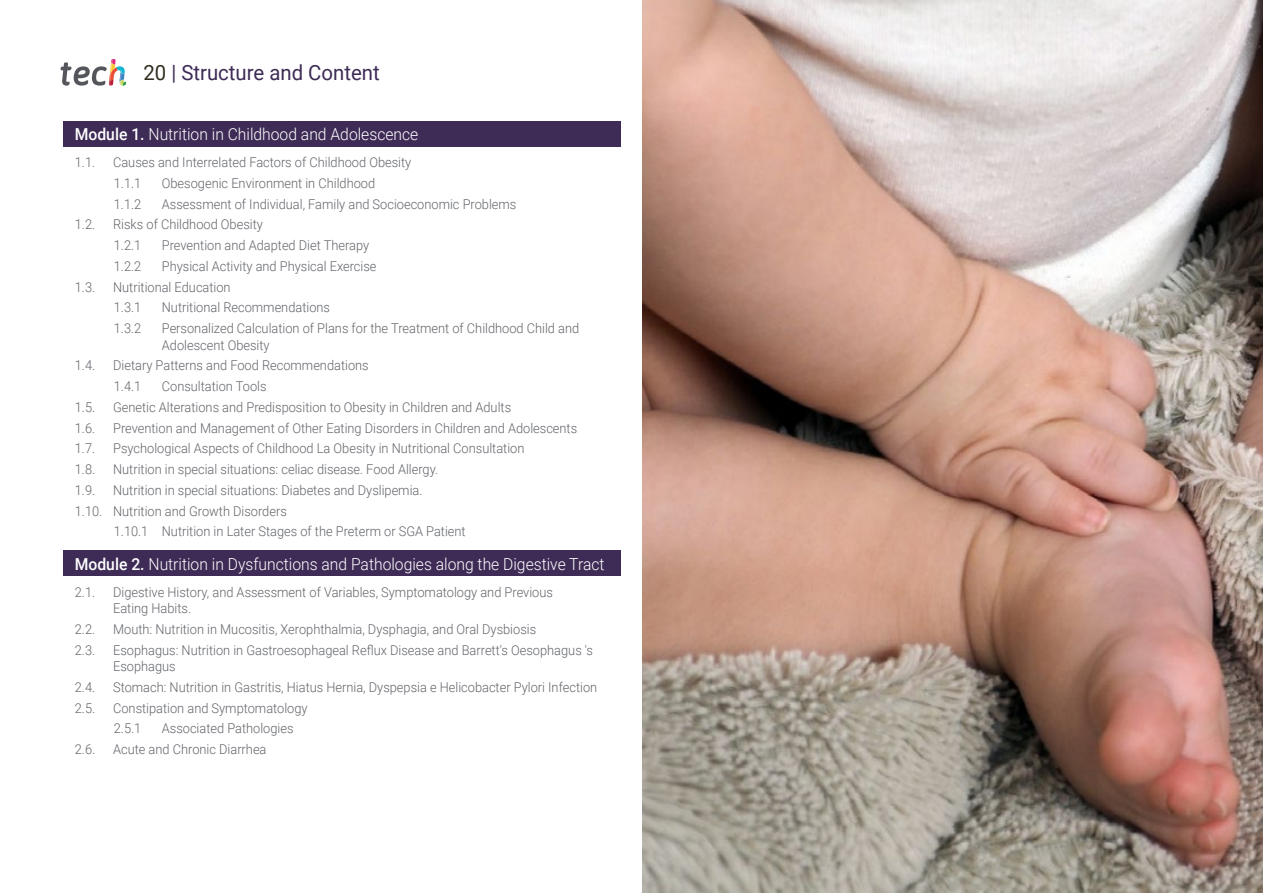
<style>
.page{position:relative;width:1263px;height:893px;background:#fff}
.page>*{position:absolute;margin:0;border:0;box-sizing:border-box;transform-origin:0 0}
.t1{font:21px "Roboto";color:#3e2b56}
.t2{font:300 16.5px "Roboto";color:#fff;scale:.95 1}
.t3{font:300 13.5px/20.7px "Roboto";color:#61646a;scale:.95 1}
.s1{color:#312e20}
.s2{font-weight:500}
</style>
<div class="page">
<img style="left:642px;top:0;width:621px;height:893px">
<div style="left:64px;top:121px;width:557px;height:25px;background:#3e2b56"></div>
<div style="left:64px;top:551px;width:557px;height:25px;background:#3e2b56"></div>
<svg style="left:61px;top:59px;width:65px;height:27px"></svg>
<h1 class="t1" style="left:144px;top:57px;width:238px"><span class="s1">20</span> | Structure and Content</h1>
<p class="t2" style="left:75px;top:123px;width:363px"><span class="s2">Module 1.</span> Nutrition in Childhood and Adolescence</p>
<p class="t3" style="left:75px;top:151px;width:23px">1.1.</p>
<p class="t3" style="left:113px;top:151px;width:315px">Causes and Interrelated Factors of Childhood Obesity<br>1.1.1</p>
<p class="t3" style="left:162px;top:172px;width:226px">Obesogenic Environment in Childhood</p>
<p class="t3" style="left:114px;top:193px;width:30px">1.1.2</p>
<p class="t3" style="left:162px;top:193px;width:375px">Assessment of Individual, Family and Socioeconomic Problems</p>
<p class="t3" style="left:75px;top:214px;width:23px">1.2.</p>
<p class="t3" style="left:113px;top:214px;width:159px">Risks of Childhood Obesity<br>1.2.1</p>
<p class="t3" style="left:162px;top:234px;width:220px">Prevention and Adapted Diet Therapy</p>
<p class="t3" style="left:114px;top:255px;width:30px">1.2.2</p>
<p class="t3" style="left:162px;top:255px;width:227px">Physical Activity and Physical Exercise</p>
<p class="t3" style="left:75px;top:276px;width:23px">1.3.</p>
<p class="t3" style="left:113px;top:276px;width:125px">Nutritional Education<br>1.3.1</p>
<p class="t3" style="left:162px;top:297px;width:179px">Nutritional Recommendations</p>
<p class="t3" style="left:114px;top:317px;width:30px">1.3.2</p>
<p class="t3" style="left:162px;top:320px;width:441px;line-height:16.5px">Personalized Calculation of Plans for the Treatment of Childhood Child and<br>Adolescent Obesity</p>
<p class="t3" style="left:75px;top:355px;width:23px">1.4.</p>
<p class="t3" style="left:113px;top:355px;width:271px">Dietary Patterns and Food Recommendations<br>1.4.1</p>
<p class="t3" style="left:162px;top:375px;width:112px">Consultation Tools</p>
<p class="t3" style="left:75px;top:396px;width:23px">1.5.</p>
<p class="t3" style="left:113px;top:396px;width:420px">Genetic Alterations and Predisposition to Obesity in Children and Adults</p>
<p class="t3" style="left:75px;top:417px;width:23px">1.6.</p>
<p class="t3" style="left:113px;top:417px;width:490px">Prevention and Management of Other Eating Disorders in Children and Adolescents</p>
<p class="t3" style="left:75px;top:438px;width:23px">1.7.</p>
<p class="t3" style="left:113px;top:438px;width:434px">Psychological Aspects of Childhood La Obesity in Nutritional Consultation</p>
<p class="t3" style="left:75px;top:458px;width:23px">1.8.</p>
<p class="t3" style="left:113px;top:458px;width:344px">Nutrition in special situations: celiac disease. Food Allergy.</p>
<p class="t3" style="left:75px;top:479px;width:23px">1.9.</p>
<p class="t3" style="left:75px;top:479px;width:367px;text-indent:38px">Nutrition in special situations: Diabetes and Dyslipemia.<br>1.10. Nutrition and Growth Disorders</p>
<p class="t3" style="left:114px;top:521px;width:372px">1.10.1 Nutrition in Later Stages of the Preterm or SGA Patient</p>
<p class="t2" style="left:75px;top:552px;width:559px"><span class="s2">Module 2.</span> Nutrition in Dysfunctions and Pathologies along the Digestive Tract</p>
<p class="t3" style="left:75px;top:581px;width:23px">2.1.</p>
<p class="t3" style="left:113px;top:583px;width:464px;line-height:16.5px">Digestive History, and Assessment of Variables, Symptomatology and Previous<br>Eating Habits.</p>
<p class="t3" style="left:75px;top:618px;width:23px">2.2.</p>
<p class="t3" style="left:113px;top:618px;width:447px">Mouth: Nutrition in Mucositis, Xerophthalmia, Dysphagia, and Oral Dysbiosis</p>
<p class="t3" style="left:75px;top:639px;width:23px">2.3.</p>
<p class="t3" style="left:113px;top:641px;width:507px;line-height:16.5px">Esophagus: Nutrition in Gastroesophageal Reflux Disease and Barrett's Oesophagus 's<br>Esophagus</p>
<p class="t3" style="left:75px;top:676px;width:23px">2.4.</p>
<p class="t3" style="left:113px;top:676px;width:511px">Stomach: Nutrition in Gastritis, Hiatus Hernia, Dyspepsia e Helicobacter Pylori Infection</p>
<p class="t3" style="left:75px;top:697px;width:23px">2.5.</p>
<p class="t3" style="left:113px;top:697px;width:206px">Constipation and Symptomatology<br>2.5.1</p>
<p class="t3" style="left:162px;top:718px;width:140px">Associated Pathologies</p>
<p class="t3" style="left:75px;top:738px;width:23px">2.6.</p>
<p class="t3" style="left:113px;top:738px;width:163px">Acute and Chronic Diarrhea</p>
</div>
